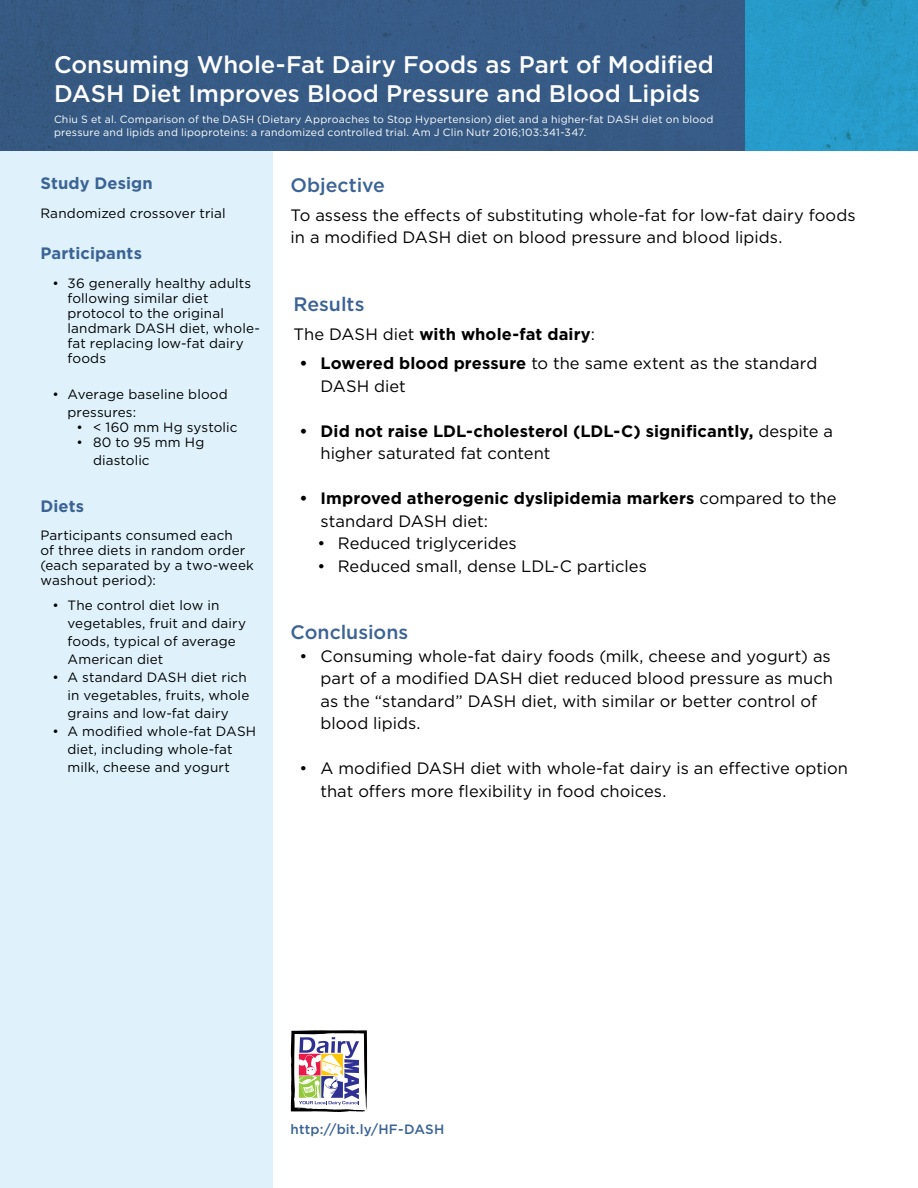
<style>
.page{position:relative;width:918px;height:1188px;background:#fff}
.page>*{position:absolute;margin:0;border:0;box-sizing:border-box;transform-origin:0 0}
.t1{font:500 24px/28.5px "Gotham";color:#fff}
.t2{font:500 19.5px "Gotham";color:#3b6395}
.t3{font:16.5px/22.5px "Gotham";color:#000}
.t4{font:700 16.5px/22.5px "Gotham";letter-spacing:.005em;color:#000}
.t5{font:700 16.5px "Gotham";letter-spacing:.005em;color:#3b6395}
.t6{font:13.5px/18px "Gotham";letter-spacing:.01em;color:#000}
.t7{font:500 13.5px "Gotham";letter-spacing:.01em;color:#3b6395}
.t8{font:10.5px/12.6px "Gotham";letter-spacing:.02em;color:#fff}
.s1{font-weight:400}
.s2{font-weight:700}
</style>
<div class="page">
<div style="left:0;top:149px;width:273px;height:1039px;background:#dff2fb"></div>
<img style="left:0;top:0;width:918px;height:150px">
<svg style="left:291px;top:1030px;width:76px;height:82px"></svg>
<p class="t1" style="left:54px;top:50px;width:662px">Consuming Whole-Fat Dairy Foods as Part of Modified<br>DASH Diet Improves Blood Pressure and Blood Lipids</p>
<p class="t8" style="left:54px;top:113px;width:661px">Chiu S et al. Comparison of the DASH (Dietary Approaches to Stop Hypertension) diet and a higher-fat DASH diet on blood pressure and lipids and lipoproteins: a randomized controlled trial. Am J Clin Nutr 2016;103:341-347.</p>
<p class="t5" style="left:40px;top:172px;width:114px">Study Design</p>
<p class="t6" style="left:40px;top:204px;width:187px">Randomized crossover trial</p>
<p class="t5" style="left:40px;top:242px;width:103px">Participants</p>
<p class="t6" style="left:68px;top:275px;width:194px;line-height:15px;text-indent:-15px">• 36 generally healthy adults following similar diet protocol to the original landmark DASH diet, whole&shy;fat replacing low-fat dairy foods</p>
<p class="t6" style="left:68px;top:385px;width:162px;text-indent:-15px">• Average baseline blood pressures:</p>
<p class="t6" style="left:76px;top:418px;width:163px">• &lt; 160 mm Hg systolic</p>
<p class="t6" style="left:93px;top:433px;width:113px;text-indent:-16px">• 80 to 95 mm Hg diastolic</p>
<p class="t5" style="left:40px;top:495px;width:45px">Diets</p>
<p class="t6" style="left:40px;top:527px;width:215px;line-height:15px">Participants consumed each<br>of three diets in random order (each separated by a two-week washout period):</p>
<p class="t6" style="left:68px;top:596px;width:180px;text-indent:-15px">• The control diet low in vegetables, fruit and dairy foods, typical of average<br>American diet</p>
<p class="t6" style="left:68px;top:668px;width:183px;text-indent:-15px">• A standard DASH diet rich in vegetables, fruits, whole grains and low-fat dairy</p>
<p class="t6" style="left:68px;top:722px;width:190px;text-indent:-15px">• A modified whole-fat DASH diet, including whole-fat milk, cheese and yogurt</p>
<p class="t2" style="left:291px;top:172px;width:96px">Objective</p>
<p class="t3" style="left:291px;top:203px;width:566px">To assess the effects of substituting whole-fat for low-fat dairy foods in a modified DASH diet on blood pressure and blood lipids.</p>
<p class="t2" style="left:294px;top:291px;width:72px">Results</p>
<p class="t4" style="left:294px;top:323px;width:303px"><span class="s1">The DASH diet</span> with whole-fat dairy<span class="s1">:</span></p>
<p class="t3" style="left:321px;top:352px;width:498px;text-indent:-21px"><span class="s2">• Lowered blood pressure</span> to the same extent as the standard<br>DASH diet</p>
<p class="t4" style="left:321px;top:420px;width:514px;text-indent:-21px">• Did not raise LDL-cholesterol (LDL-C) significantly, <span class="s1">despite a higher saturated fat content</span></p>
<p class="t4" style="left:321px;top:487px;width:517px;text-indent:-21px">• Improved atherogenic dyslipidemia markers <span class="s1">compared to the standard DASH diet:</span></p>
<p class="t3" style="left:318px;top:532px;width:201px">• Reduced triglycerides</p>
<p class="t3" style="left:318px;top:554px;width:331px">• Reduced small, dense LDL-C particles</p>
<p class="t2" style="left:291px;top:620px;width:119px">Conclusions</p>
<p class="t3" style="left:321px;top:644px;width:514px;text-indent:-21px">• Consuming whole-fat dairy foods (milk, cheese and yogurt) as part of a modified DASH diet reduced blood pressure as much as the “standard” DASH diet, with similar or better control of blood lipids.</p>
<p class="t3" style="left:321px;top:757px;width:529px;text-indent:-21px">• A modified DASH diet with whole-fat dairy is an effective option that offers more flexibility in food choices.</p>
<p class="t7" style="left:291px;top:1120px;width:155px">http://bit.ly/HF-DASH</p>
</div>
